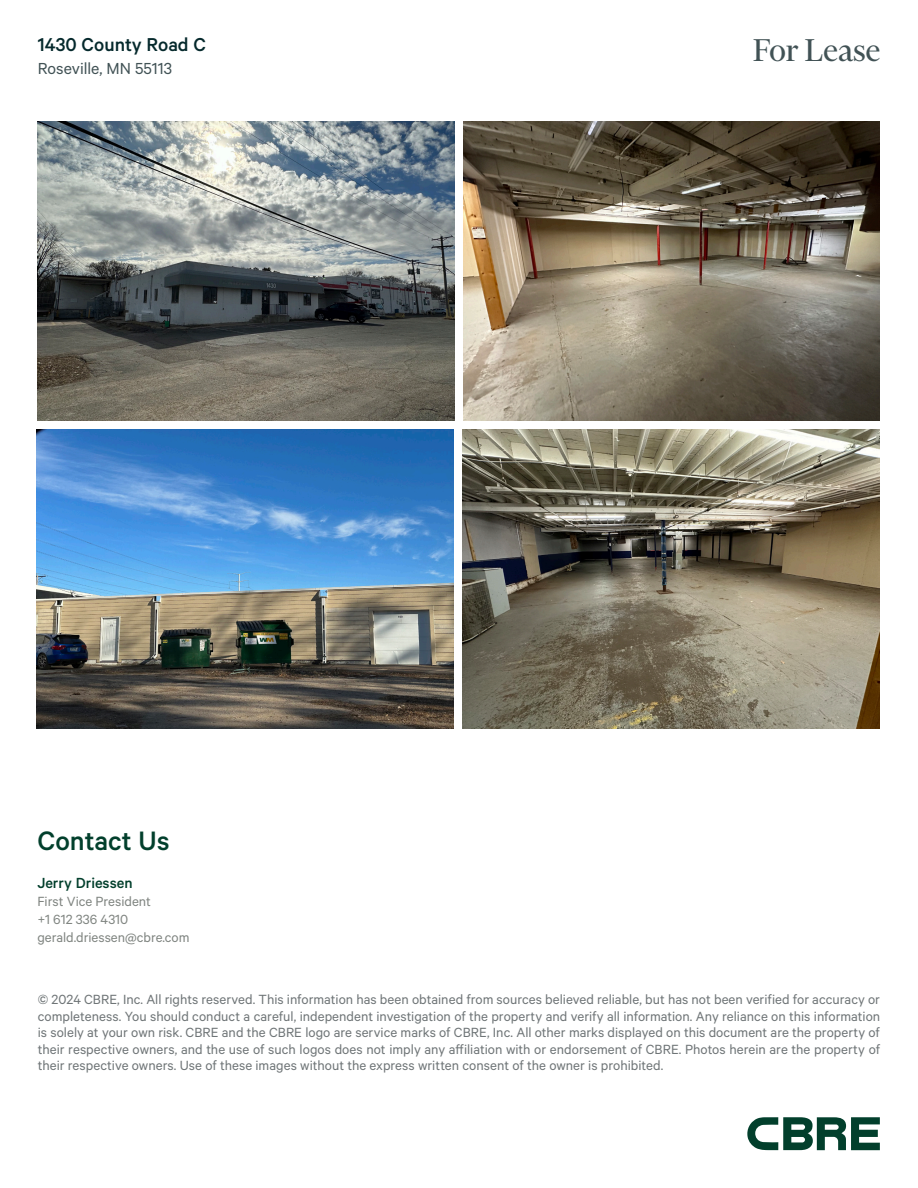
<style>
.page{position:relative;width:918px;height:1188px;background:#fff}
.page>*{position:absolute;margin:0;border:0;box-sizing:border-box;transform-origin:0 0}
.t1{font:36px "Financier Display";color:#415255}
.Contact_Us{font:500 30px "Calibre";color:#023f2c}
.t2{font:500 21px "Calibre";color:#05292c}
.t3{font:18px "Calibre";color:#415255}
.Broker_Name{font:500 16.5px "Calibre";color:#023f2c}
.t4{font:15px/16.5px "Calibre";color:#6f7577;text-align:justify}
.Contact_Info{font:15px "Calibre";color:#808581}
</style>
<div class="page">
<svg style="left:747px;top:1117px;width:133px;height:33px"></svg>
<img style="left:37px;top:122px;width:417px;height:299px">
<img style="left:37px;top:430px;width:416px;height:299px">
<img style="left:463px;top:122px;width:417px;height:299px">
<img style="left:463px;top:430px;width:416px;height:299px">
<h3 class="t2" style="left:38px;top:33px;width:170px">1430 County Road C</h3>
<p class="t3" style="left:38px;top:58px;width:136px">Roseville, MN 55113</p>
<p class="Contact_Us" style="left:37px;top:823px;width:134px">Contact Us</p>
<p class="Broker_Name" style="left:37px;top:873px;width:97px">Jerry Driessen</p>
<p class="Contact_Info" style="left:37px;top:893px;width:115px">First Vice President</p>
<p class="Contact_Info" style="left:37px;top:911px;width:92px">+1 612 336 4310</p>
<p class="Contact_Info" style="left:37px;top:929px;width:154px">gerald.driessen@cbre.com</p>
<h1 class="t1" style="left:753px;top:32px;width:129px">For Lease</h1>
<p class="t4" style="left:38px;top:991px;width:844px">© 2024 CBRE, Inc. All rights reserved. This information has been obtained from sources believed reliable, but has not been verified for accuracy or completeness. You should conduct a careful, independent investigation of the property and verify all information. Any reliance on this information is solely at your own risk. CBRE and the CBRE logo are service marks of CBRE, Inc. All other marks displayed on this document are the property of their respective owners, and the use of such logos does not imply any affiliation with or endorsement of CBRE. Photos herein are the property of their respective owners. Use of these images without the express written consent of the owner is prohibited.</p>
</div>
